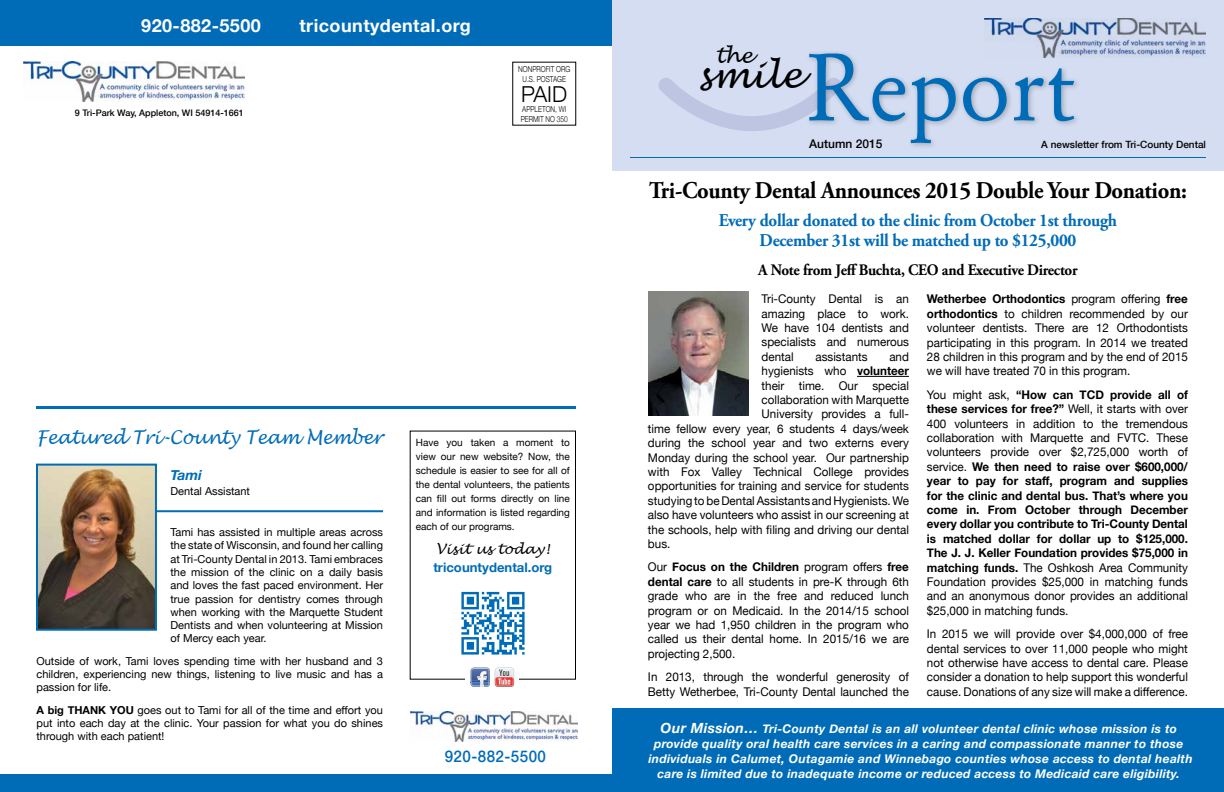
<style>
.page{position:relative;width:1224px;height:792px;background:#fff}
.page>*{position:absolute;margin:0;border:0;box-sizing:border-box;transform-origin:0 0}
.t1{font:italic 36px "Lucida Handwriting";color:#000}
.t2{font:700 24px "Adobe Garamond Pro";letter-spacing:-.015em;color:#000;scale:.94 1}
.t3{font:300 22px "Helvetica Neue";color:#000}
.t4{font:italic 21px "Lucida Handwriting";color:#000}
.t5{font:italic 19px "Lucida Handwriting";letter-spacing:-.005em;color:#006cb7;scale:.93 1}
.t6{font:700 18px/20px "Adobe Garamond Pro";letter-spacing:-.015em;color:#006cb7;text-align:center;scale:.94 1}
.t7{font:700 18px "Helvetica Neue";letter-spacing:.025em;color:#fff}
.t8{font:700 16px "Adobe Garamond Pro";letter-spacing:-.015em;color:#000;scale:.94 1}
.t9{font:500 16px "Helvetica Neue";letter-spacing:.03em;color:#006cb7;scale:.95 1}
.t10{font:italic 14px "Lucida Handwriting";color:#000}
.t11{font:italic 700 14px "Helvetica Neue";color:#006cb7}
.t12{font:700 13px "Helvetica Neue";color:#006cb7}
.t13{font:12px/14.4px "Helvetica Neue";color:#000;text-align:justify}
.t14{font:700 12px/14.4px "Helvetica Neue";color:#000;text-align:justify}
.t15{font:italic 700 12px/15px "Helvetica Neue";letter-spacing:.025em;color:#fff;text-align:center}
.t16{font:500 12px "Helvetica Neue";color:#000}
.t17{font:11px/13.3px "Helvetica Neue";color:#000;text-align:justify}
.t18{font:10px/14px "Helvetica Neue";color:#000;text-align:justify}
.t19{font:500 10px "Helvetica Neue";color:#000}
.t20{font:500 9px "Helvetica Neue";color:#000}
.t21{font:300 8.2px/9.8px "Helvetica Neue";color:#000;text-align:center;scale:.8 1}
.s1{font-weight:700}
.s2{font-weight:400}
.s3{font-size:14px}
</style>
<div class="page">
<hr style="left:135px;top:510px;width:248px;height:2px;background:#006cb7">
<div style="left:0;top:0;width:617px;height:45px;background:#006cb7"></div>
<div style="left:0;top:774px;width:617px;height:18px;background:#006cb7"></div>
<div style="left:612px;top:0;width:612px;height:171px;background:#d4ddf1"></div>
<hr style="left:630px;top:157px;width:576px;height:1px;background:#006cb7">
<div style="left:806px;top:50px;width:275px;height:100px;background:#000;opacity:.25"></div>
<svg style="left:659px;top:54px;width:415px;height:96px"></svg>
<img style="left:23px;top:62px;width:222px;height:40px">
<img style="left:410px;top:711px;width:168px;height:30px">
<img style="left:985px;top:18px;width:221px;height:40px">
<hr style="left:857px;top:376px;width:52px;height:1px;background:#000">
<div style="left:612px;top:708px;width:612px;height:84px;background:#006cb7"></div>
<hr style="left:36px;top:406px;width:540px;height:3px;background:#006cb7">
<img style="left:39px;top:467px;width:115px;height:161px">
<div style="left:36px;top:464px;width:121px;height:167px;border:2px solid #006cb7"></div>
<div style="left:410px;top:431px;width:166px;height:249px;border:1px solid #000"></div>
<img style="left:461px;top:591px;width:64px;height:64px">
<div style="left:465px;top:664px;width:54px;height:26px;background:#fff"></div>
<svg style="left:471px;top:668px;width:43px;height:19px"></svg>
<img style="left:471px;top:668px;width:18px;height:3px">
<img style="left:648px;top:292px;width:100px;height:123px">
<h3 class="t7" style="left:141px;top:9px;width:121px">920-882-5500</h3>
<h3 class="t7" style="left:300px;top:9px;width:173px">tricountydental.org</h3>
<p class="t20" style="left:75px;top:106px;width:171px">9 Tri-Park Way, Appleton, WI 54914-1661</p>
<p class="t21" style="left:518px;top:64px;width:67px">NONPROFIT ORG<br>U.S. POSTAGE</p>
<h3 class="t3" style="left:521px;top:76px;width:48px">PAID</h3>
<p class="t21" style="left:521px;top:104px;width:60px;text-align:left">APPLETON, WI<br>PERMIT NO 350</p>
<h3 class="t5" style="left:36px;top:426px;width:374px">Featured Tri-County Team Member</h3>
<p class="t11" style="left:170px;top:464px;width:33px">Tami</p>
<p class="t17" style="left:170px;top:484px;width:81px">Dental Assistant</p>
<p class="t17" style="left:170px;top:525px;width:214px">Tami has assisted in multiple areas across the state of Wisconsin, and found her calling at Tri-County Dental in 2013. Tami embraces the mission of the clinic on a daily basis and loves the fast paced environment. Her true passion for dentistry comes through when working with the Marquette Student Dentists and when volunteering at Mission of Mercy each year.</p>
<p class="t17" style="left:37px;top:653px;width:348px">Outside of work, Tami loves spending time with her husband and 3 children, experiencing new things, listening to live music and has a passion for life.</p>
<p class="t17" style="left:37px;top:702px;width:348px"><span class="s1">A big THANK YOU</span> goes out to Tami for all of the time and effort you put into each day at the clinic. Your passion for what you do shines through with each patient!</p>
<p class="t18" style="left:416px;top:435px;width:156px">Have you taken a moment to view our new website? Now, the schedule is easier to see for all of the dental volunteers, the patients can fill out forms directly on line and information is listed regarding each of our programs.</p>
<p class="t10" style="left:436px;top:540px;width:115px">Visit us today!</p>
<p class="t12" style="left:433px;top:555px;width:121px">tricountydental.org</p>
<h3 class="t9" style="left:445px;top:744px;width:108px">920-882-5500</h3>
<h3 class="t4" style="left:716px;top:43px;width:39px">the</h3>
<h1 class="t1" style="left:697px;top:53px;width:107px">smile</h1>
<p class="t16" style="left:809px;top:134px;width:75px">Autumn 2015</p>
<p class="t19" style="left:1041px;top:136px;width:166px">A newsletter from Tri-County Dental</p>
<h2 class="t2" style="left:649px;top:176px;width:574px">Tri-County Dental Announces 2015 Double Your Donation:</h2>
<h3 class="t6" style="left:719px;top:210px;width:425px">Every dollar donated to the clinic from October 1st through<br>December 31st will be matched up to $125,000</h3>
<h3 class="t8" style="left:758px;top:261px;width:341px">A Note from Jeff Buchta, CEO and Executive Director</h3>
<p class="t13" style="left:762px;top:291px;width:149px">Tri-County Dental is an amazing place to work.<br>We have 104 dentists and specialists and numerous dental</p>
<p class="t13" style="left:927px;top:291px;width:263px"><span class="s1">Wetherbee Orthodontics</span> program offering <span class="s1">free orthodontics</span> to children recommended by our volunteer dentists. There are 12 Orthodontists participating in this program. In 2014 we treated 28 children in this program and by the end of 2015 we will have treated 70 in this program.</p>
<p class="t14" style="left:927px;top:387px;width:263px"><span class="s2">You might ask,</span> “How can TCD provide all of these services for free?” <span class="s2">Well, it starts with over 400 volunteers in addition to the tremendous collaboration with Marquette and FVTC. These volunteers provide over $2,725,000 worth of service.</span> We then need to raise over $600,000/ year to pay for staff, program and supplies for the clinic and dental bus. That’s where you come in. From October through December every dollar you contribute to Tri-County Dental is matched dollar for dollar up to $125,000.<br>The J. J. Keller Foundation provides $75,000 in matching funds. <span class="s2">The Oshkosh Area Community Foundation provides $25,000 in matching funds and an anonymous donor provides an additional $25,000 in matching funds.</span></p>
<p class="t13" style="left:927px;top:626px;width:263px">In 2015 we will provide over $4,000,000 of free dental services to over 11,000 people who might not otherwise have access to dental care. Please consider a donation to help support this wonderful cause. Donations of any size will make a difference.</p>
<p class="t15" style="left:648px;top:721px;width:546px"><span class="s3">Our Mission…</span> Tri-County Dental is an all volunteer dental clinic whose mission is to provide quality oral health care services in a caring and compassionate manner to those individuals in Calumet, Outagamie and Winnebago counties whose access to dental health care is limited due to inadequate income or reduced access to Medicaid care eligibility.</p>
<p class="t13" style="left:815px;top:348px;width:54px">assistants</p>
<p class="t13" style="left:889px;top:348px;width:21px">and</p>
<p class="t13" style="left:762px;top:363px;width:149px">hygienists who <span class="s1">volunteer</span></p>
<p class="t13" style="left:762px;top:377px;width:149px">their time. Our special</p>
<p class="t13" style="left:762px;top:392px;width:149px">collaboration with Marquette</p>
<p class="t13" style="left:762px;top:406px;width:149px">University provides a full-</p>
<p class="t13" style="left:648px;top:420px;width:263px">time fellow every year, 6 students 4 days/week</p>
<p class="t13" style="left:648px;top:435px;width:262px">during the school year and two externs every</p>
<p class="t13" style="left:648px;top:449px;width:263px">Monday during the school year. Our partnership</p>
<p class="t13" style="left:648px;top:464px;width:263px">with Fox Valley Technical College provides</p>
<p class="t13" style="left:648px;top:478px;width:263px">opportunities for training and service for students</p>
<p class="t13" style="left:648px;top:492px;width:263px">studying to be Dental Assistants and Hygienists. We</p>
<p class="t13" style="left:648px;top:507px;width:263px">also have volunteers who assist in our screening at</p>
<p class="t13" style="left:648px;top:521px;width:263px">the schools, help with filing and driving our dental</p>
<p class="t13" style="left:648px;top:536px;width:24px">bus.</p>
<p class="t13" style="left:648px;top:559px;width:263px">Our <span class="s1">Focus on the Children</span> program offers <span class="s1">free dental care</span> to all students in pre-K through 6th grade who are in the free and reduced lunch program or on Medicaid. In the 2014/15 school year we had 1,950 children in the program who called us their dental home. In 2015/16 we are projecting 2,500.</p>
<p class="t13" style="left:648px;top:669px;width:262px">In 2013, through the wonderful generosity of<br>Betty Wetherbee, Tri-County Dental launched the</p>
</div>
